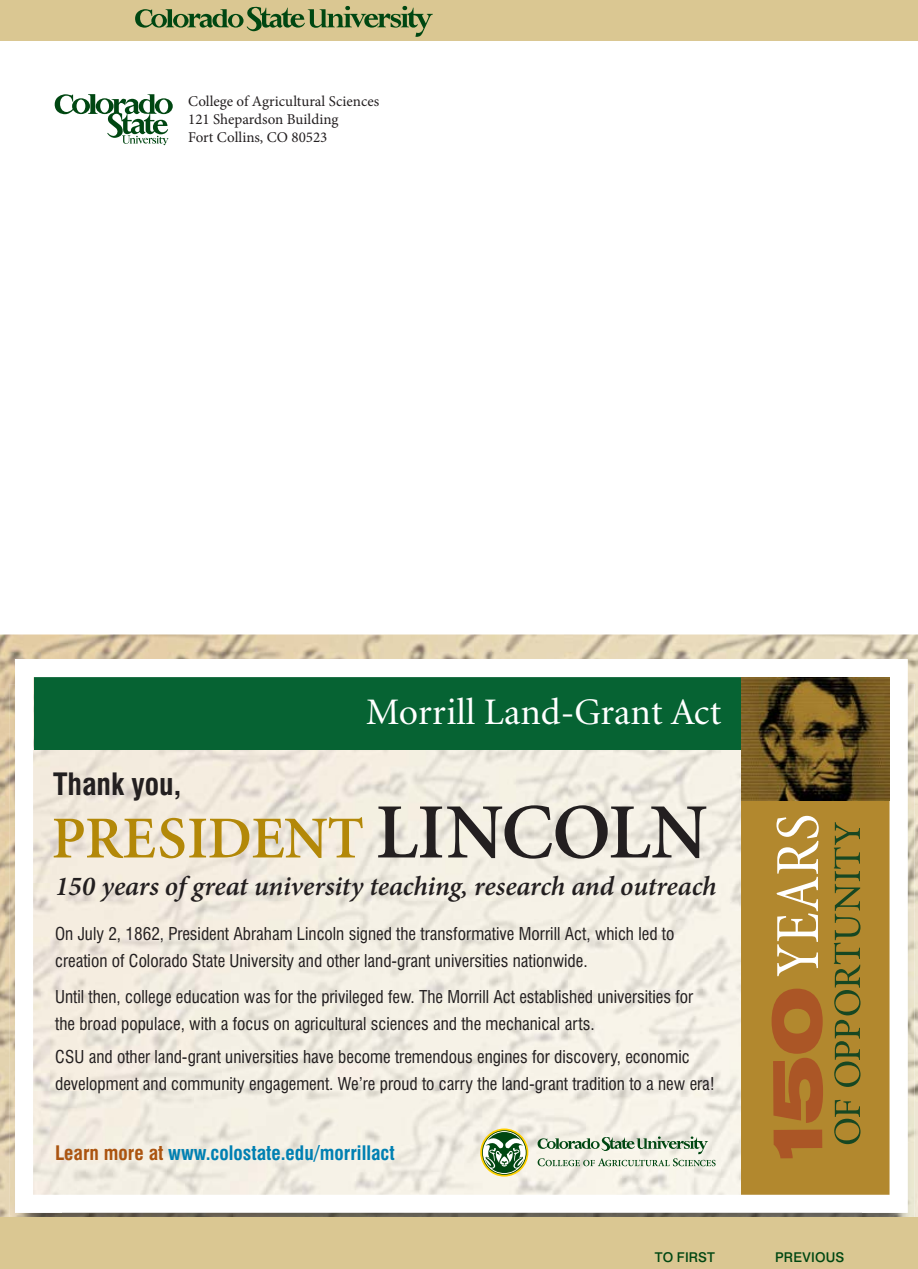
<style>
.page{position:relative;width:918px;height:1269px;background:#fff}
.page>*{position:absolute;margin:0;border:0;box-sizing:border-box;transform-origin:0 0}
.t1{font:600 59.55px "Minion";letter-spacing:-.01em;color:#b38808}
.t2{font:37.5px "Minion";color:#fff}
.t3{font:700 condensed 30px "Swiss 721 BT";color:#231f20}
.t4{font:italic 600 27.45px "Minion Pro";letter-spacing:-.01em;color:#231f20}
.t5{font:700 condensed 19.5px "Swiss 721 BT";color:#0080b2}
.t6{font:condensed 17.25px/27px "Swiss 721 BT";color:#231f20}
.t7{font:15px/18px "Minion Pro";color:#231f20}
.t8{font:500 13.5px "Swiss 721 BT";letter-spacing:.01em;color:#004712}
.s1{font-size:78.45px;color:#231f20}
.s2{color:#ab5410}
</style>
<div class="page">
<img style="left:0;top:634px;width:918px;height:583px">
<img style="left:10px;top:684px;width:52px;height:533px">
<img style="left:862px;top:684px;width:53px;height:533px">
<img style="left:62px;top:1213px;width:800px;height:4px">
<svg style="left:15px;top:659px;width:893px;height:554px;background:#d0d1bb"></svg>
<img style="left:742px;top:678px;width:147px;height:122px">
<svg style="left:55px;top:94px;width:118px;height:52px"></svg>
<svg style="left:479px;top:1128px;width:50px;height:50px;background:#9fb285"></svg>
<svg style="left:538px;top:1136px;width:178px;height:30px;background:#c1cdba"></svg>
<div style="left:0;top:0;width:918px;height:41px;background:#dac792"></div>
<svg style="left:135px;top:5px;width:298px;height:32px"></svg>
<div style="left:0;top:1217px;width:918px;height:52px;background:#dac792"></div>
<p class="t7" style="left:188px;top:93px;width:193px">College of Agricultural Sciences<br>121 Shepardson Building<br>Fort Collins, CO 80523</p>
<h3 class="t3" style="left:53px;top:766px;width:130px">Thank you,</h3>
<h2 class="t2" style="left:366px;top:693px;width:357px">Morrill Land-Grant Act</h2>
<h1 class="t1" style="left:52px;top:808px;width:658px">PRESIDENT <span class="s1">LINCOLN</span></h1>
<h3 class="t4" style="left:55px;top:867px;width:663px">150 years of great university teaching, research and outreach</h3>
<p class="t6" style="left:55px;top:920px;width:621px">On July 2, 1862, President Abraham Lincoln signed the transformative Morrill Act, which led to creation of Colorado State University and other land-grant universities nationwide.</p>
<p class="t6" style="left:55px;top:983px;width:640px">Until then, college education was for the privileged few. The Morrill Act established universities for the broad populace, with a focus on agricultural sciences and the mechanical arts.</p>
<p class="t6" style="left:55px;top:1043px;width:661px">CSU and other land-grant universities have become tremendous engines for discovery, economic development and community engagement. We’re proud to carry the land-grant tradition to a new era!</p>
<p class="t5" style="left:55px;top:1141px;width:341px"><span class="s2">Learn more at</span> www.colostate.edu/morrillact</p>
<p class="t8" style="left:655px;top:1249px;width:62px">TO FIRST</p>
<p class="t8" style="left:775px;top:1249px;width:71px">PREVIOUS</p>
</div>
